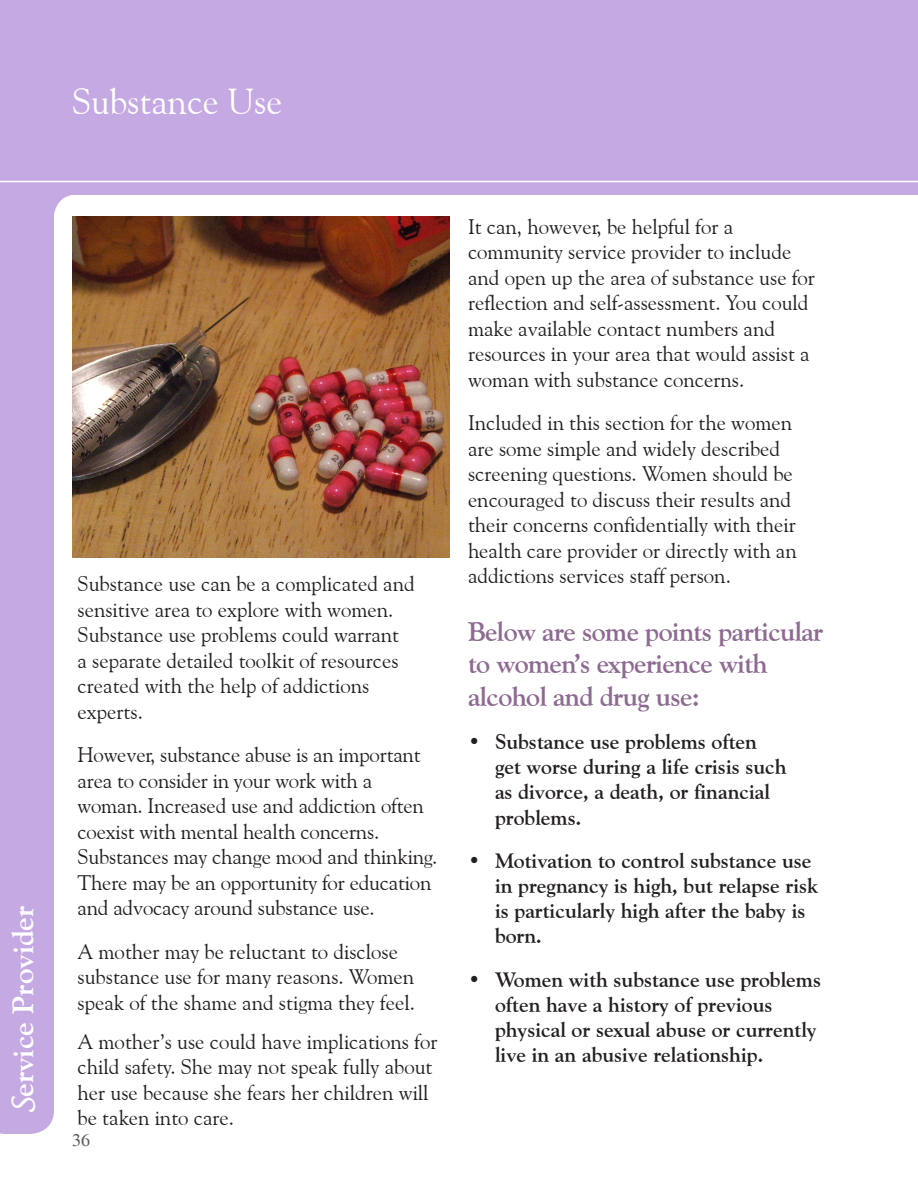
<style>
.page{position:relative;width:918px;height:1188px;background:#fff}
.page>*{position:absolute;margin:0;border:0;box-sizing:border-box;transform-origin:0 0}
.Large_Chapter_Header{font:36px "Goudy Old Style BT";color:#fff}
.t1{font:700 30px "Goudy Old Style BT";color:#fff}
.t2{font:700 27px/32.4px "Goudy Old Style BT";letter-spacing:-.02em;color:#8e6a92}
.Main_Text{font:21px/25.5px "Goudy Old Style BT";color:#231f20}
.t3{font:700 21px/25.2px "Goudy Old Style BT";color:#231f20}
.t4{font:18px "Times";color:#57585a}
.s1{font-family:"Lucida Handwriting";font-weight:400;font-style:italic}
</style>
<div class="page">
<div style="left:0;top:0;width:918px;height:194px;background:#c5a9e2"></div>
<div style="left:0;top:180px;width:54px;height:954px;background:#c5a9e2"></div>
<div style="left:6px;top:111px;width:72px;height:107px;background:#c5a9e2;border-radius:24px"></div>
<img style="left:72px;top:216px;width:377px;height:342px">
<hr style="left:0;top:181px;width:918px;height:1px;background:#fff">
<p class="Large_Chapter_Header" style="left:72px;top:80px;width:212px">Substance Use</p>
<p class="t1" style="left:5px;top:1114px;width:210px;rotate:-90deg"><span class="s1">S</span>ervice Provider</p>
<p class="Main_Text" style="left:78px;top:571px;width:339px">Substance use can be a complicated and sensitive area to explore with women.<br>Substance use problems could warrant<br>a separate detailed toolkit of resources created with the help of addictions experts.</p>
<p class="Main_Text" style="left:78px;top:742px;width:361px">However, substance abuse is an important area to consider in your work with a woman. Increased use and addiction often coexist with mental health concerns.<br>Substances may change mood and thinking.<br>There may be an opportunity for education and advocacy around substance use.</p>
<p class="Main_Text" style="left:78px;top:938px;width:339px">A mother may be reluctant to disclose substance use for many reasons. Women speak of the shame and stigma they feel.</p>
<p class="Main_Text" style="left:78px;top:1028px;width:361px">A mother’s use could have implications for child safety. She may not speak fully about her use because she fears her children will be taken into care.</p>
<p class="t4" style="left:72px;top:1130px;width:19px">36</p>
<p class="Main_Text" style="left:468px;top:213px;width:349px">It can, however, be helpful for a community service provider to include and open up the area of substance use for reflection and self-assessment. You could make available contact numbers and resources in your area that would assist a woman with substance concerns.</p>
<p class="Main_Text" style="left:468px;top:410px;width:330px">Included in this section for the women are some simple and widely described screening questions. Women should be encouraged to discuss their results and their concerns confidentially with their health care provider or directly with an addictions services staff person.</p>
<p class="t2" style="left:468px;top:615px;width:357px">Below are some points particular to women’s experience with alcohol and drug use:</p>
<p class="t3" style="left:495px;top:729px;width:293px;text-indent:-27px">• Substance use problems often get worse during a life crisis such as divorce, a death, or financial problems.</p>
<p class="t3" style="left:495px;top:848px;width:325px;text-indent:-27px">• Motivation to control substance use in pregnancy is high, but relapse risk is particularly high after the baby is born.</p>
<p class="t3" style="left:495px;top:966px;width:328px;text-indent:-27px">• Women with substance use problems often have a history of previous physical or sexual abuse or currently live in an abusive relationship.</p>
</div>
